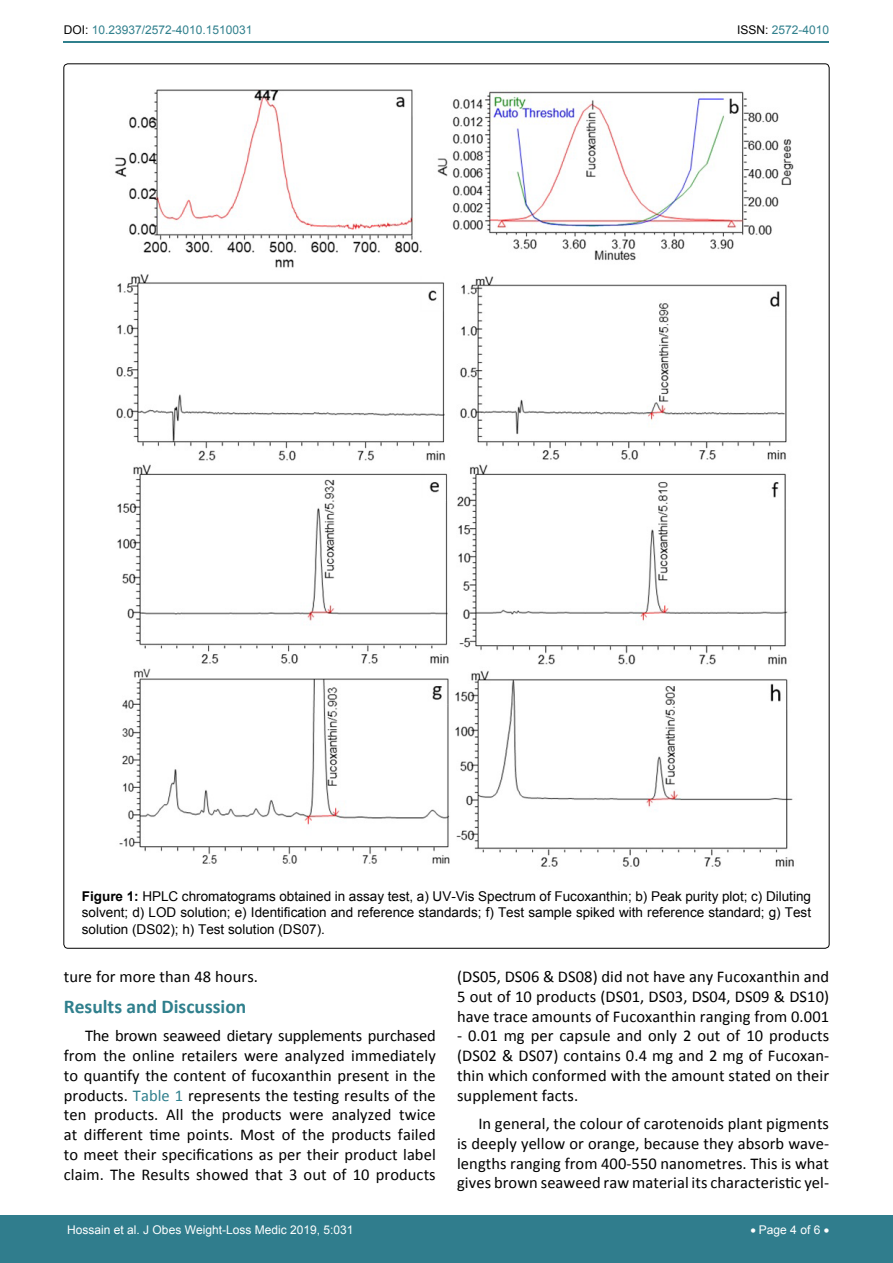
<style>
.page{position:relative;width:893px;height:1263px;background:#fff}
.page>*{position:absolute;margin:0;border:0;box-sizing:border-box;transform-origin:0 0}
.t1{font:700 19.5px "Calibri";color:#30808d}
.t2{font:16.5px/19.8px "Calibri";letter-spacing:.005em;color:#000;text-align:justify}
.t3{font:13.5px/16.2px "Arial";color:#000;text-align:justify}
.t4{font:12px "Arial";color:#fff}
.t5{font:12px "Arial";color:#30808d}
.s1{color:#000}
.s2{font-weight:700}
.s3{color:#30808d}
</style>
<div class="page">
<hr style="left:64px;top:41px;width:765px;height:2px;background:#30808d">
<div style="left:0;top:1216px;width:893px;height:47px;background:#307d8d"></div>
<img style="left:115px;top:89px;width:679px;height:778px">
<p class="t5" style="left:64px;top:22px;width:190px"><span class="s1">DOI:</span> 10.23937/2572-4010.1510031</p>
<p class="t5" style="left:737px;top:22px;width:94px"><span class="s1">ISSN:</span> 2572-4010</p>
<p class="t3" style="left:82px;top:888px;width:731px"><span class="s2">Figure 1:</span> HPLC chromatograms obtained in assay test, a) UV-Vis Spectrum of Fucoxanthin; b) Peak purity plot; c) Diluting solvent; d) LOD solution; e) Identification and reference standards; f) Test sample spiked with reference standard; g) Test solution (DS02); h) Test solution (DS07).</p>
<p class="t2" style="left:457px;top:967px;width:373px">(DS05, DS06 &amp; DS08) did not have any Fucoxanthin and 5 out of 10 products (DS01, DS03, DS04, DS09 &amp; DS10) have trace amounts of Fucoxanthin ranging from 0.001</p>
<p class="t2" style="left:457px;top:1026px;width:373px">- 0.01 mg per capsule and only 2 out of 10 products (DS02 &amp; DS07) contains 0.4 mg and 2 mg of Fucoxan&shy;thin which conformed with the amount stated on their supplement facts.</p>
<p class="t2" style="left:457px;top:1114px;width:374px;text-indent:21px">In general, the colour of carotenoids plant pigments is deeply yellow or orange, because they absorb wave&shy;lengths ranging from 400-550 nanometres. This is what gives brown seaweed raw material its characteristic yel-</p>
<p class="t2" style="left:64px;top:967px;width:196px">ture for more than 48 hours.</p>
<p class="t1" style="left:64px;top:994px;width:184px">Results and Discussion</p>
<p class="t2" style="left:64px;top:1026px;width:374px;text-indent:21px">The brown seaweed dietary supplements purchased from the online retailers were analyzed immediately to quantify the content of fucoxanthin present in the products. <span class="s3">Table 1</span> represents the testing results of the ten products. All the products were analyzed twice at different time points. Most of the products failed to meet their specifications as per their product label claim. The Results showed that 3 out of 10 products</p>
<p class="t4" style="left:67px;top:1222px;width:288px">Hossain et al. J Obes Weight-Loss Medic 2019, 5:031</p>
<p class="t4" style="left:750px;top:1222px;width:80px">• Page 4 of 6 •</p>
</div>
